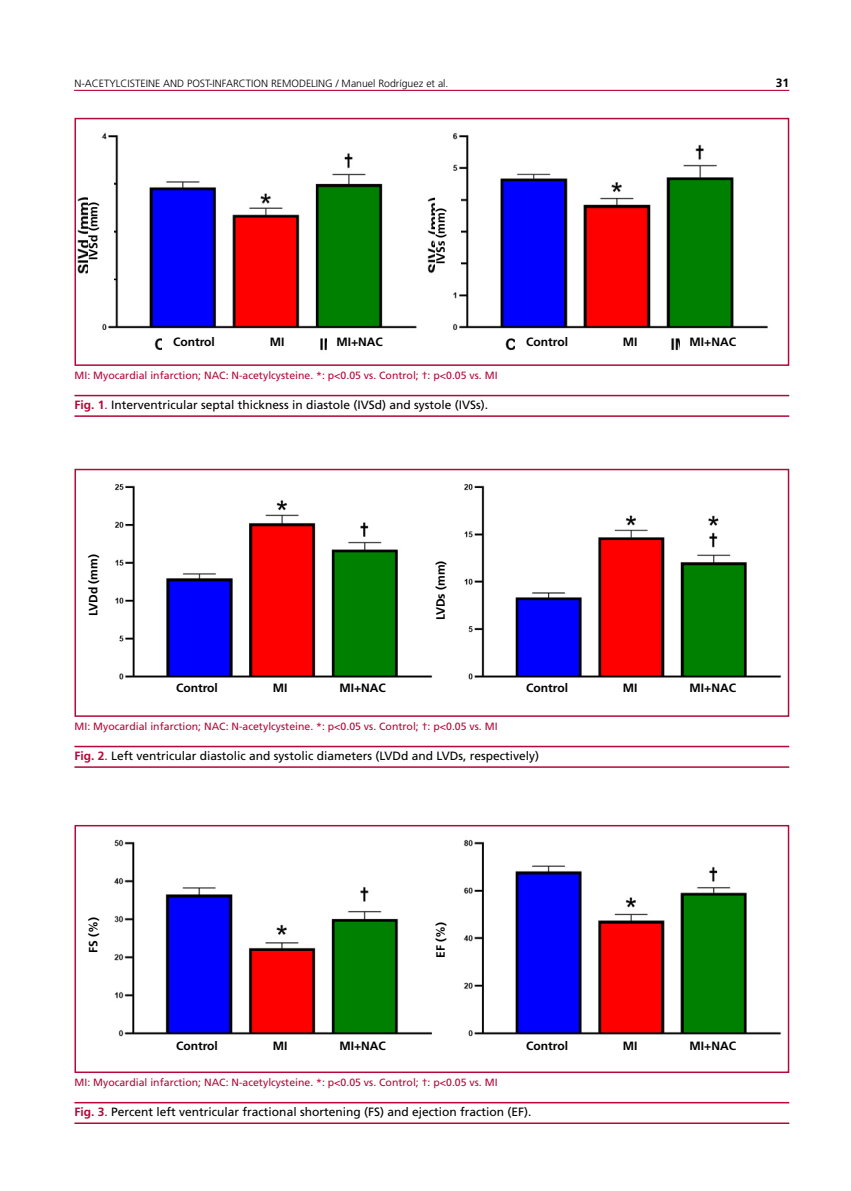
<style>
.page{position:relative;width:851px;height:1191px;background:#fff}
.page>*{position:absolute;margin:0;border:0;box-sizing:border-box;transform-origin:0 0}
.t1{font:12px "Frutiger LT Std";color:#000}
.t2{font:700 12px "Frutiger LT Std";color:#000}
.t3{font:10.5px "Frutiger LT Std";color:#b30838}
.t4{font:300 10.5px "Frutiger LT Std";color:#000}
.s1{font-weight:700;color:#b30838}
.s2{color:#b30838}
</style>
<div class="page">
<hr style="left:74px;top:90px;width:715px;height:1px;background:#b30838">
<img style="left:74px;top:118px;width:702px;height:248px">
<img style="left:74px;top:469px;width:715px;height:248px">
<img style="left:74px;top:825px;width:715px;height:248px">
<hr style="left:74px;top:395px;width:715px;height:1px;background:#b30838">
<hr style="left:74px;top:746px;width:715px;height:1px;background:#b30838">
<hr style="left:74px;top:1102px;width:715px;height:1px;background:#b30838">
<hr style="left:74px;top:415px;width:715px;height:2px;background:#b30838">
<hr style="left:74px;top:766px;width:715px;height:2px;background:#b30838">
<hr style="left:74px;top:1122px;width:715px;height:2px;background:#b30838">
<div style="left:162px;top:337px;width:64px;height:22px;background:#fff"></div>
<div style="left:165px;top:682px;width:64px;height:23px;background:#fff"></div>
<div style="left:165px;top:1040px;width:64px;height:22px;background:#fff"></div>
<div style="left:514px;top:337px;width:65px;height:22px;background:#fff"></div>
<div style="left:514px;top:682px;width:65px;height:23px;background:#fff"></div>
<div style="left:514px;top:1040px;width:65px;height:22px;background:#fff"></div>
<div style="left:244px;top:337px;width:65px;height:22px;background:#fff"></div>
<div style="left:247px;top:682px;width:65px;height:23px;background:#fff"></div>
<div style="left:247px;top:1040px;width:65px;height:22px;background:#fff"></div>
<div style="left:597px;top:337px;width:65px;height:22px;background:#fff"></div>
<div style="left:597px;top:682px;width:65px;height:23px;background:#fff"></div>
<div style="left:597px;top:1040px;width:65px;height:22px;background:#fff"></div>
<div style="left:327px;top:337px;width:65px;height:22px;background:#fff"></div>
<div style="left:330px;top:682px;width:65px;height:23px;background:#fff"></div>
<div style="left:330px;top:1040px;width:65px;height:22px;background:#fff"></div>
<div style="left:680px;top:337px;width:65px;height:22px;background:#fff"></div>
<div style="left:680px;top:682px;width:65px;height:23px;background:#fff"></div>
<div style="left:680px;top:1040px;width:65px;height:22px;background:#fff"></div>
<div style="left:435px;top:182px;width:26px;height:108px;background:#fff"></div>
<div style="left:435px;top:536px;width:26px;height:108px;background:#fff"></div>
<div style="left:435px;top:886px;width:26px;height:107px;background:#fff"></div>
<div style="left:88px;top:164px;width:26px;height:134px;background:#fff"></div>
<div style="left:88px;top:518px;width:26px;height:134px;background:#fff"></div>
<div style="left:88px;top:868px;width:26px;height:133px;background:#fff"></div>
<p class="t4" style="left:74px;top:77px;width:375px">N-ACETYLCISTEINE AND POST-INFARCTION REMODELING / Manuel Rodríguez et al.</p>
<p class="t2" style="left:86px;top:260px;width:60px;rotate:-90deg">IVSd (mm)</p>
<p class="t2" style="left:173px;top:335px;width:43px">Control</p>
<p class="t2" style="left:269px;top:335px;width:16px">MI</p>
<p class="t2" style="left:336px;top:335px;width:48px">MI+NAC</p>
<p class="t2" style="left:433px;top:264px;width:58px;rotate:-90deg">IVSs (mm)</p>
<p class="t3" style="left:74px;top:369px;width:424px">MI: Myocardial infarction; NAC: N-acetylcysteine. *: p&lt;0.05 vs. Control; †: p&lt;0.05 vs. MI</p>
<p class="t1" style="left:74px;top:398px;width:415px"><span class="s1">Fig. 1</span><span class="s2">.</span> Interventricular septal thickness in diastole (IVSd) and systole (IVSs).</p>
<p class="t2" style="left:526px;top:335px;width:43px">Control</p>
<p class="t2" style="left:775px;top:75px;width:15px">31</p>
<p class="t2" style="left:622px;top:335px;width:16px">MI</p>
<p class="t2" style="left:689px;top:335px;width:48px">MI+NAC</p>
<p class="t2" style="left:86px;top:616px;width:63px;rotate:-90deg">LVDd (mm)</p>
<p class="t2" style="left:176px;top:680px;width:43px">Control</p>
<p class="t2" style="left:272px;top:680px;width:16px">MI</p>
<p class="t2" style="left:339px;top:680px;width:48px">MI+NAC</p>
<p class="t2" style="left:433px;top:620px;width:61px;rotate:-90deg">LVDs (mm)</p>
<p class="t3" style="left:74px;top:720px;width:424px">MI: Myocardial infarction; NAC: N-acetylcysteine. *: p&lt;0.05 vs. Control; †: p&lt;0.05 vs. MI</p>
<p class="t2" style="left:526px;top:680px;width:43px">Control</p>
<p class="t1" style="left:74px;top:748px;width:466px"><span class="s1">Fig. 2</span><span class="s2">.</span> Left ventricular diastolic and systolic diameters (LVDd and LVDs, respectively)</p>
<p class="t2" style="left:622px;top:680px;width:16px">MI</p>
<p class="t2" style="left:689px;top:680px;width:48px">MI+NAC</p>
<p class="t2" style="left:86px;top:952px;width:38px;rotate:-90deg">FS (%)</p>
<p class="t2" style="left:433px;top:958px;width:38px;rotate:-90deg">EF (%)</p>
<p class="t2" style="left:176px;top:1038px;width:43px">Control</p>
<p class="t2" style="left:272px;top:1038px;width:16px">MI</p>
<p class="t2" style="left:339px;top:1038px;width:48px">MI+NAC</p>
<p class="t2" style="left:526px;top:1038px;width:43px">Control</p>
<p class="t3" style="left:74px;top:1076px;width:424px">MI: Myocardial infarction; NAC: N-acetylcysteine. *: p&lt;0.05 vs. Control; †: p&lt;0.05 vs. MI</p>
<p class="t1" style="left:74px;top:1105px;width:458px"><span class="s1">Fig. 3</span><span class="s2">.</span> Percent left ventricular fractional shortening (FS) and ejection fraction (EF).</p>
<p class="t2" style="left:622px;top:1038px;width:16px">MI</p>
<p class="t2" style="left:689px;top:1038px;width:48px">MI+NAC</p>
</div>
